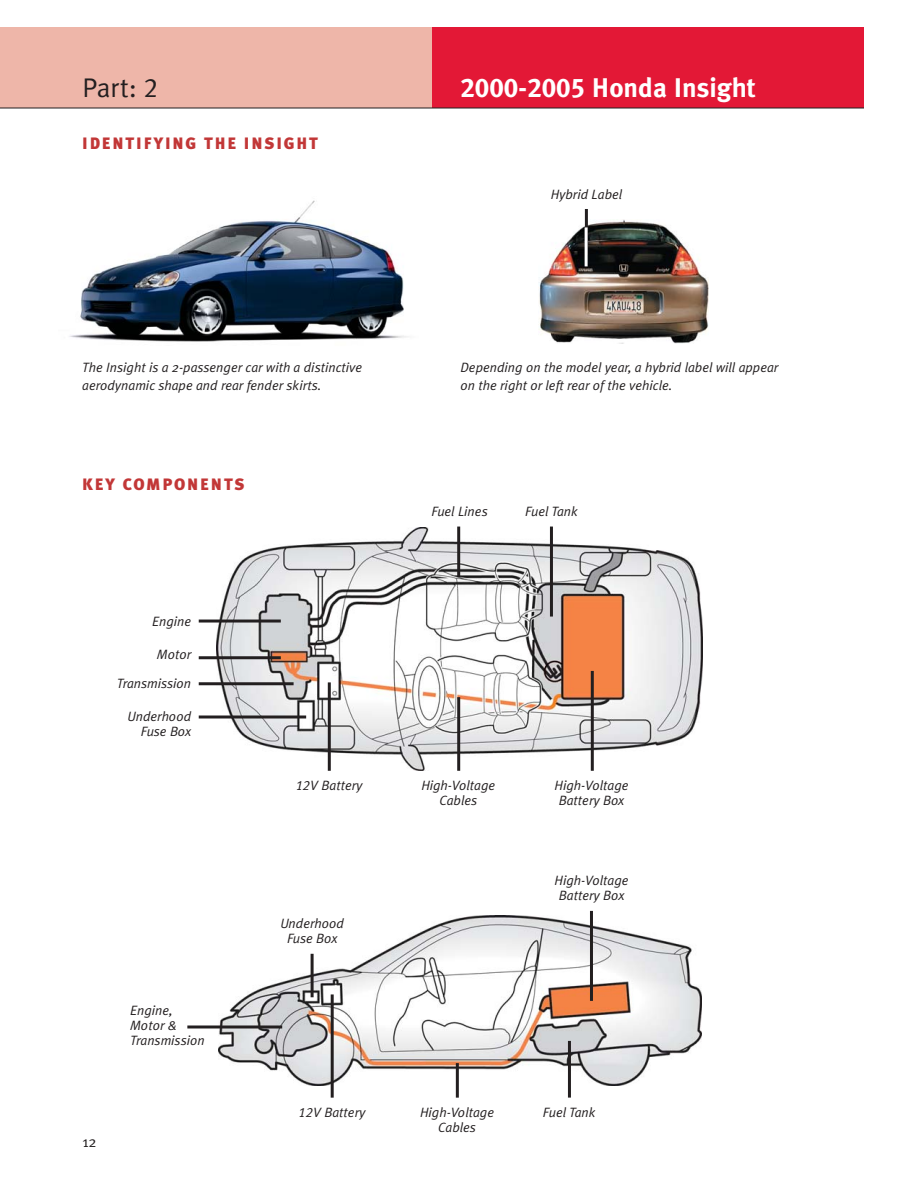
<style>
.page{position:relative;width:918px;height:1188px;background:#fff}
.page>*{position:absolute;margin:0;border:0;box-sizing:border-box;transform-origin:0 0}
.t1{font:700 27px "Meta Plus";color:#fff}
.t2{font:27px "Meta Plus Normal";color:#231f20}
.t3{font:900 16.5px "Meta Plus";letter-spacing:.11em;color:#c23737}
.t4{font:15px "Meta Plus Normal";color:#231f20}
.t5{font:italic 13.5px/15px "Meta Plus Normal";color:#231f20;text-align:center}
.s1{font-family:"Meta Plus Normal Caps"}
.s2{font-family:"Meta Plus Bold Caps";font-weight:400}
</style>
<div class="page">
<div style="left:432px;top:27px;width:432px;height:81px;background:#e31836"></div>
<div style="left:0;top:27px;width:432px;height:81px;background:#eeb6a9"></div>
<hr style="left:0;top:108px;width:864px;height:1px;background:#231f20">
<img style="left:69px;top:200px;width:339px;height:142px">
<img style="left:539px;top:220px;width:170px;height:123px">
<img style="left:217px;top:527px;width:486px;height:244px">
<img style="left:219px;top:915px;width:483px;height:170px">
<hr style="left:199px;top:620px;width:82px;height:3px;background:#231f20">
<hr style="left:199px;top:656px;width:82px;height:3px;background:#231f20">
<hr style="left:199px;top:682px;width:95px;height:3px;background:#231f20">
<hr style="left:199px;top:716px;width:107px;height:2px;background:#231f20">
<hr style="left:457px;top:527px;width:3px;height:50px;background:#231f20">
<hr style="left:550px;top:527px;width:3px;height:90px;background:#231f20">
<hr style="left:328px;top:682px;width:3px;height:89px;background:#231f20">
<hr style="left:457px;top:697px;width:3px;height:74px;background:#231f20">
<hr style="left:591px;top:671px;width:3px;height:100px;background:#231f20">
<hr style="left:590px;top:911px;width:3px;height:90px;background:#231f20">
<hr style="left:311px;top:954px;width:3px;height:43px;background:#231f20">
<hr style="left:187px;top:1025px;width:95px;height:3px;background:#231f20">
<hr style="left:331px;top:994px;width:3px;height:104px;background:#231f20">
<hr style="left:456px;top:1063px;width:3px;height:35px;background:#231f20">
<hr style="left:568px;top:1041px;width:3px;height:57px;background:#231f20">
<hr style="left:585px;top:209px;width:3px;height:46px;background:#231f20">
<hr style="left:585px;top:227px;width:3px;height:39px;background:#fff">
<h1 class="t2" style="left:83px;top:78px;width:77px">Part: <span class="s1">2</span></h1>
<h1 class="t1" style="left:461px;top:75px;width:297px"><span class="s2">2000-2005</span> Honda Insight</h1>
<p class="t3" style="left:82px;top:136px;width:237px">IDENTIFYING THE INSIGHT</p>
<p class="t5" style="left:551px;top:188px;width:73px">Hybrid Label</p>
<p class="t5" style="left:82px;top:359px;width:282px;line-height:18px;text-align:left">The Insight is a 2-passenger car with a distinctive aerodynamic shape and rear fender skirts.</p>
<p class="t3" style="left:82px;top:477px;width:164px">KEY COMPONENTS</p>
<p class="t5" style="left:152px;top:615px;width:41px">Engine</p>
<p class="t5" style="left:117px;top:641px;width:76px;line-height:28.5px;text-align:right">Motor<br>Transmission</p>
<p class="t5" style="left:128px;top:709px;width:65px;text-align:right">Underhood<br>Fuse Box</p>
<p class="t5" style="left:130px;top:1003px;width:76px;text-align:left">Engine,<br>Motor &amp;<br>Transmission</p>
<p class="t5" style="left:296px;top:779px;width:68px"><span class="s1">12</span>V Battery</p>
<p class="t5" style="left:280px;top:916px;width:65px">Underhood<br>Fuse Box</p>
<p class="t5" style="left:460px;top:359px;width:319px;line-height:18px;text-align:left">Depending on the model year, a hybrid label will appear on the right or left rear of the vehicle.</p>
<p class="t5" style="left:431px;top:504px;width:58px">Fuel Lines</p>
<p class="t5" style="left:525px;top:504px;width:54px">Fuel Tank</p>
<p class="t5" style="left:421px;top:779px;width:76px">High-Voltage<br>Cables</p>
<p class="t5" style="left:555px;top:779px;width:76px">High-Voltage<br>Battery Box</p>
<p class="t5" style="left:555px;top:873px;width:76px">High-Voltage<br>Battery Box</p>
<p class="t4" style="left:83px;top:1137px;width:16px">12</p>
<p class="t5" style="left:299px;top:1106px;width:68px"><span class="s1">12</span>V Battery</p>
<p class="t5" style="left:420px;top:1105px;width:76px">High-Voltage<br>Cables</p>
<p class="t5" style="left:543px;top:1105px;width:54px">Fuel Tank</p>
</div>
